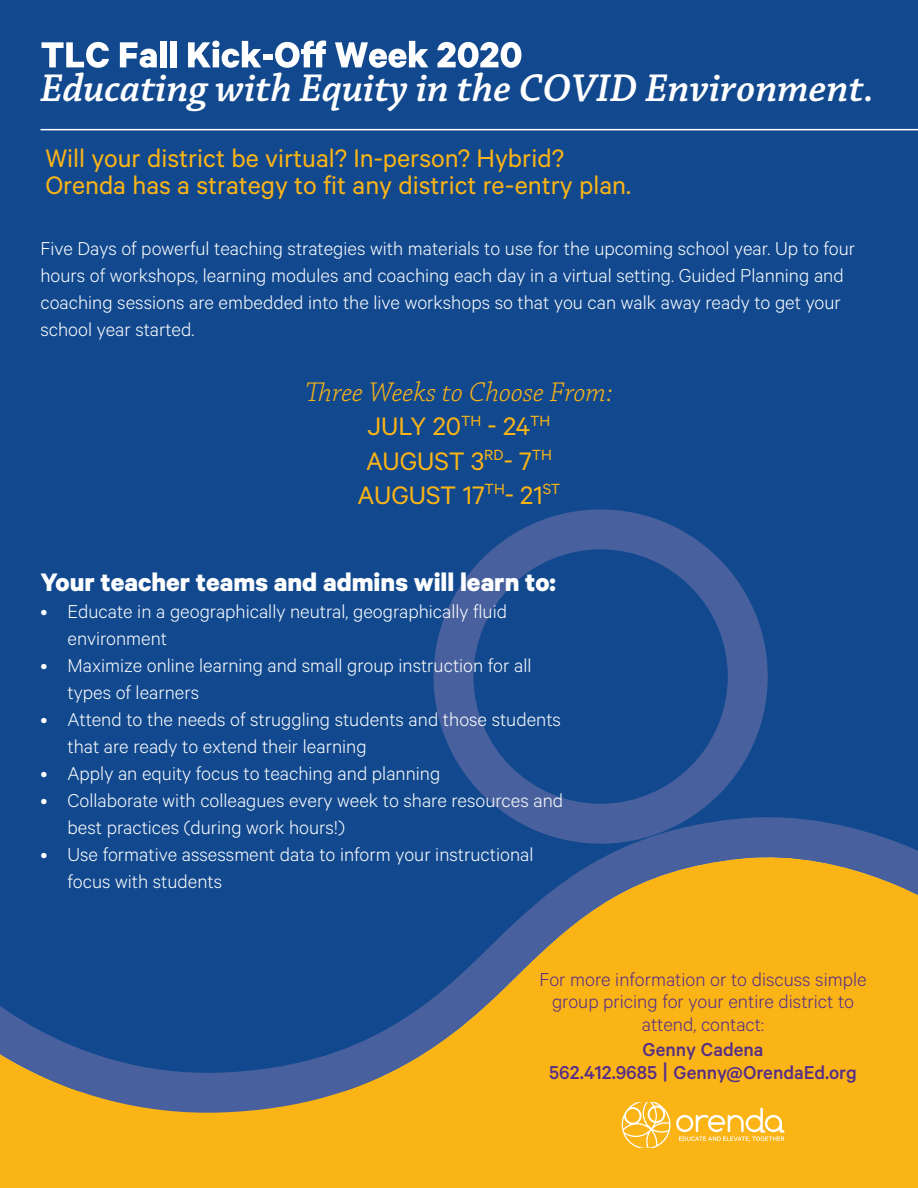
<style>
.page{position:relative;width:918px;height:1188px;background:#fff}
.page>*{position:absolute;margin:0;border:0;box-sizing:border-box;transform-origin:0 0}
.t1{font:italic 600 40.8px "Chaparral Pro";color:#fff}
.t2{font:28.5px "Calibre";color:#fbb416}
.t3{font:700 28.5px "Calibre";color:#fff}
.t4{font:italic 300 28.5px "Chaparral Pro";color:#fbb416}
.t5{font:300 21px/27px "Calibre";color:#fff}
.t6{font:300 21px/22.5px "Calibre";color:#552d87;text-align:center}
.t7{font:500 21px "Calibre";color:#552d87}
.s1{font-family:"Gotham Rounded"}
</style>
<div class="page">
<div style="left:0;top:1078px;width:918px;height:110px;background:#fbb416"></div>
<div style="left:0;top:0;width:918px;height:806px;background:#12498e"></div>
<svg style="left:434px;top:509px;width:334px;height:297px;background:#235093"></svg>
<svg style="left:0;top:806px;width:918px;height:307px;background:#737563"></svg>
<svg style="left:42px;top:42px;width:67px;height:26px"></svg>
<svg style="left:120px;top:42px;width:37px;height:26px"></svg>
<div style="left:160px;top:41px;width:6px;height:26px;background:#fff"></div>
<div style="left:170px;top:41px;width:6px;height:26px;background:#fff"></div>
<svg style="left:188px;top:41px;width:73px;height:27px"></svg>
<div style="left:263px;top:54px;width:10px;height:5px;background:#fff"></div>
<svg style="left:275px;top:40px;width:51px;height:28px"></svg>
<svg style="left:335px;top:41px;width:93px;height:27px"></svg>
<svg style="left:437px;top:42px;width:84px;height:26px"></svg>
<svg style="left:622px;top:1102px;width:162px;height:46px"></svg>
<hr style="left:40px;top:129px;width:878px;height:1px;background:#fff">
<h1 class="t1" style="left:41px;top:65px;width:836px">Educating with Equity in the COVID Environment.</h1>
<p class="t2" style="left:45px;top:142px;width:520px">Will your district be virtual? In-person? Hybrid?</p>
<p class="t2" style="left:45px;top:169px;width:587px">Orenda has a strategy to fit any district re-entry plan.</p>
<p class="t5" style="left:40px;top:234px;width:816px">Five Days of powerful teaching strategies with materials to use for the upcoming school year. Up to four hours of workshops, learning modules and coaching each day in a virtual setting. Guided Planning and coaching sessions are embedded into the live workshops so that you can walk away ready to get your school year started.</p>
<p class="t4" style="left:305px;top:377px;width:309px">Three Weeks to Choose From:</p>
<p class="t2" style="left:368px;top:410px;width:184px">JULY 20<sup>TH</sup> - 24<sup>TH</sup></p>
<p class="t2" style="left:366px;top:444px;width:187px">AUGUST 3<sup>RD</sup>- 7<sup>TH</sup></p>
<p class="t2" style="left:358px;top:478px;width:204px">AUGUST 17<sup>TH</sup>- 21<sup>ST</sup></p>
<p class="t3" style="left:40px;top:565px;width:517px">Your teacher teams and admins will learn to:</p>
<p class="t5" style="left:68px;top:597px;width:441px;text-indent:-27px">• Educate in a geographically neutral, geographically fluid environment</p>
<p class="t5" style="left:68px;top:651px;width:465px;text-indent:-27px">• Maximize online learning and small group instruction for all types of learners</p>
<p class="t5" style="left:68px;top:705px;width:495px;text-indent:-27px">• Attend to the needs of struggling students and those students that are ready to extend their learning</p>
<p class="t5" style="left:40px;top:759px;width:401px">• Apply an equity focus to teaching and planning</p>
<p class="t5" style="left:68px;top:786px;width:497px;text-indent:-27px">• Collaborate with colleagues every week to share resources and best practices (during work hours!)</p>
<p class="t5" style="left:68px;top:840px;width:467px;text-indent:-27px">• Use formative assessment data to inform your instructional focus with students</p>
<p class="t6" style="left:540px;top:967px;width:328px">For more information or to discuss simple group pricing for your entire district to attend, contact:</p>
<p class="t7" style="left:643px;top:1037px;width:122px">Genny Cadena</p>
<p class="t7" style="left:549px;top:1060px;width:309px">562.412.9685 <span class="s1">|</span> Genny@OrendaEd.org</p>
</div>
